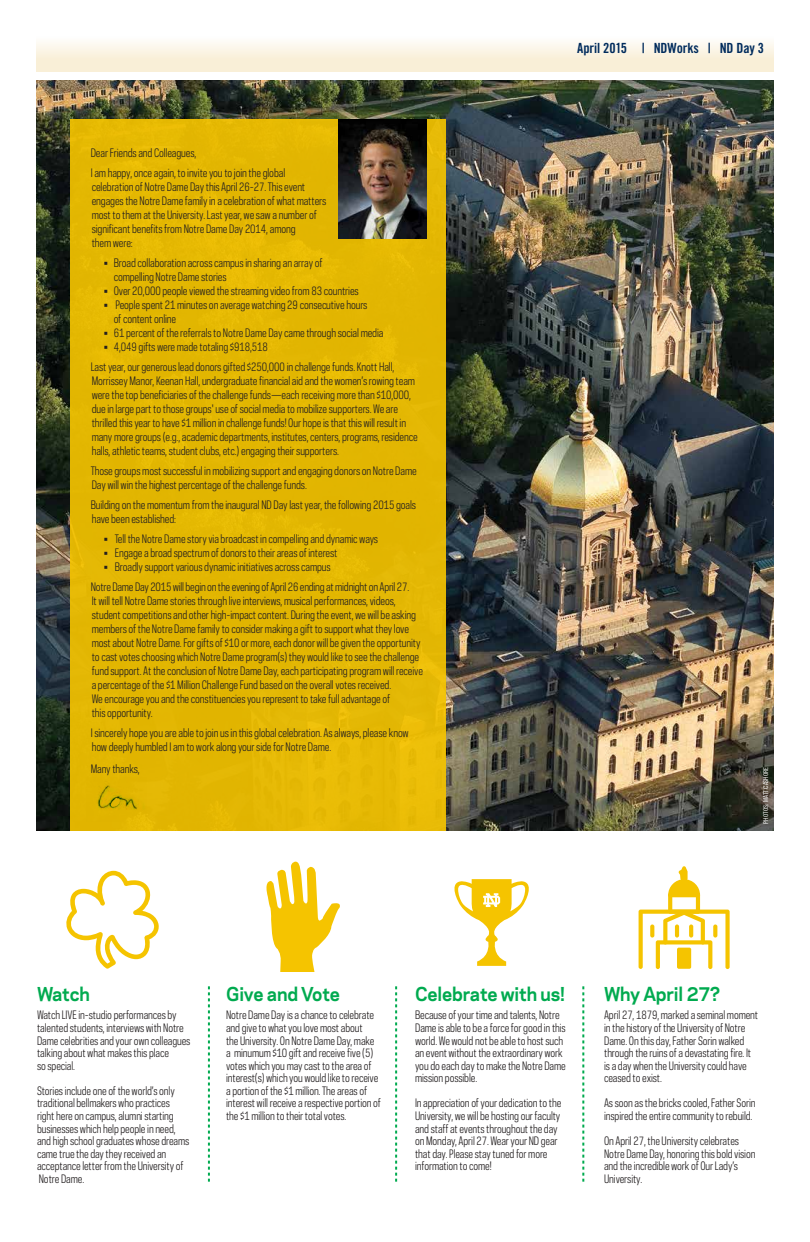
<style>
.page{position:relative;width:810px;height:1242px;background:#fff}
.page>*{position:absolute;margin:0;border:0;box-sizing:border-box;transform-origin:0 0}
.t1{font:700 18px "Galaxie Polaris";letter-spacing:-.01em;color:#00aa4f;scale:.95 1}
.t2{font:14px "Trade Gothic Bold Cond Twenty";letter-spacing:-.01em;color:#002b5c}
.t3{font:11px/14px "Galaxie Polaris Condensed";letter-spacing:-.01em;color:#231f20;scale:.95 1}
.t4{font:10.9px/12.6px "Galaxie Polaris Condensed";letter-spacing:-.01em;color:#231f20;scale:.95 1}
.t5{font:6.6px "Trade Gothic Cond Eighteen";color:#fff}
</style>
<div class="page">
<div style="left:36px;top:36px;width:738px;height:36px;background:linear-gradient(to bottom,#fdfcf9,#f8ecd0)"></div>
<img style="left:36px;top:80px;width:738px;height:751px">
<div style="left:71px;top:119px;width:375px;height:712px;background:#e2b602"></div>
<svg style="left:208px;top:986px;width:2px;height:196px"></svg>
<svg style="left:395px;top:986px;width:2px;height:196px"></svg>
<svg style="left:582px;top:986px;width:2px;height:196px"></svg>
<img style="left:338px;top:119px;width:89px;height:119px">
<svg style="left:66px;top:871px;width:93px;height:98px"></svg>
<svg style="left:266px;top:861px;width:74px;height:111px"></svg>
<svg style="left:454px;top:879px;width:75px;height:87px"></svg>
<svg style="left:639px;top:866px;width:91px;height:103px"></svg>
<hr style="left:675px;top:925px;width:4px;height:13px;background:#f5c400;border-radius:2px">
<svg style="left:650px;top:925px;width:4px;height:13px"></svg>
<svg style="left:713px;top:925px;width:4px;height:13px"></svg>
<svg style="left:689px;top:925px;width:4px;height:13px"></svg>
<img style="left:97px;top:785px;width:40px;height:25px">
<svg style="left:110px;top:797px;width:10px;height:10px"></svg>
<p class="t3" style="left:91px;top:142px;width:206px;line-height:20px">Dear Friends and Colleagues,<br>I am happy, once again, to invite you to join the global</p>
<p class="t3" style="left:92px;top:179px;width:249px">celebration of Notre Dame Day this April 26-27. This event engages the Notre Dame family in a celebration of what matters most to them at the University. Last year, we saw a number of significant benefits from Notre Dame Day 2014, among<br>them were:</p>
<p class="t3" style="left:114px;top:255px;width:221px;text-indent:-10px">• Broad collaboration across campus in sharing an array of compelling Notre Dame stories</p>
<p class="t3" style="left:104px;top:283px;width:270px">• Over 20,000 people viewed the streaming video from 83 countries</p>
<p class="t3" style="left:114px;top:297px;width:269px;text-indent:-10px">• People spent 21 minutes on average watching 29 consecutive hours of content online</p>
<p class="t3" style="left:104px;top:325px;width:296px">• 61 percent of the referrals to Notre Dame Day came through social media</p>
<p class="t3" style="left:91px;top:336px;width:321px;line-height:20px;text-indent:13px">• 4,049 gifts were made totaling $918,518<br>Last year, our generous lead donors gifted $250,000 in challenge funds. Knott Hall,</p>
<p class="t3" style="left:92px;top:373px;width:345px">Morrissey Manor, Keenan Hall, undergraduate financial aid and the women’s rowing team were the top beneficiaries of the challenge funds—each receiving more than $10,000, due in large part to those groups' use of social media to mobilize supporters. We are thrilled this year to have $1 million in challenge funds! Our hope is that this will result in many more groups (e.g., academic departments, institutes, centers, programs, residence halls, athletic teams, student clubs, etc.) engaging their supporters.</p>
<p class="t3" style="left:91px;top:463px;width:345px">Those groups most successful in mobilizing support and engaging donors on Notre Dame<br>Day will win the highest percentage of the challenge funds.</p>
<p class="t3" style="left:91px;top:497px;width:344px">Building on the momentum from the inaugural ND Day last year, the following 2015 goals have been established:</p>
<p class="t3" style="left:104px;top:531px;width:290px">• Tell the Notre Dame story via broadcast in compelling and dynamic ways</p>
<p class="t3" style="left:104px;top:545px;width:248px">• Engage a broad spectrum of donors to their areas of interest</p>
<p class="t3" style="left:91px;top:556px;width:337px;line-height:20px;text-indent:13px">• Broadly support various dynamic initiatives across campus<br>Notre Dame Day 2015 will begin on the evening of April 26 ending at midnight on April 27.</p>
<p class="t3" style="left:92px;top:593px;width:350px">It will tell Notre Dame stories through live interviews, musical performances, videos, student competitions and other high-impact content. During the event, we will be asking members of the Notre Dame family to consider making a gift to support what they love most about Notre Dame. For gifts of $10 or more, each donor will be given the opportunity to cast votes choosing which Notre Dame program(s) they would like to see the challenge fund support. At the conclusion of Notre Dame Day, each participating program will receive a percentage of the $1 Million Challenge Fund based on the overall votes received.<br>We encourage you and the constituencies you represent to take full advantage of<br>this opportunity.</p>
<p class="t3" style="left:91px;top:725px;width:336px">I sincerely hope you are able to join us in this global celebration. As always, please know how deeply humbled I am to work along your side for Notre Dame.</p>
<p class="t3" style="left:91px;top:761px;width:53px">Many thanks,</p>
<p class="t2" style="left:577px;top:40px;width:188px">April 2015 | NDWorks | ND Day 3</p>
<p class="t5" style="left:762px;top:824px;width:58px;rotate:-90deg">PHOTOS: MATT CASHORE</p>
<h1 class="t1" style="left:37px;top:980px;width:57px">Watch</h1>
<p class="t4" style="left:37px;top:1009px;width:163px">Watch LIVE in-studio performances by talented students, interviews with Notre Dame celebrities and your own colleagues talking about what makes this place<br>so special.</p>
<p class="t4" style="left:37px;top:1084px;width:162px">Stories include one of the world’s only traditional bellmakers who practices right here on campus, alumni starting businesses which help people in need, and high school graduates whose dreams came true the day they received an acceptance letter from the University of Notre Dame.</p>
<h1 class="t1" style="left:226px;top:980px;width:122px">Give and Vote</h1>
<p class="t4" style="left:226px;top:1009px;width:165px">Notre Dame Day is a chance to celebrate and give to what you love most about<br>the University. On Notre Dame Day, make a minumum $10 gift and receive five (5) votes which you may cast to the area of interest(s) which you would like to receive a portion of the $1 million. The areas of interest will receive a respective portion of the $1 million to their total votes.</p>
<h1 class="t1" style="left:415px;top:980px;width:159px">Celebrate with us!</h1>
<p class="t4" style="left:415px;top:1009px;width:160px">Because of your time and talents, Notre Dame is able to be a force for good in this world. We would not be able to host such an event without the extraordinary work you do each day to make the Notre Dame mission possible.</p>
<p class="t4" style="left:415px;top:1097px;width:156px">In appreciation of your dedication to the University, we will be hosting our faculty and staff at events throughout the day on Monday, April 27. Wear your ND gear that day. Please stay tuned for more information to come!</p>
<h1 class="t1" style="left:604px;top:980px;width:124px">Why April 27?</h1>
<p class="t4" style="left:604px;top:1009px;width:164px">April 27, 1879, marked a seminal moment in the history of the University of Notre Dame. On this day, Father Sorin walked through the ruins of a devastating fire. It is a day when the University could have ceased to exist.</p>
<p class="t4" style="left:604px;top:1097px;width:161px">As soon as the bricks cooled, Father Sorin inspired the entire community to rebuild.</p>
<p class="t4" style="left:604px;top:1135px;width:161px">On April 27, the University celebrates<br>Notre Dame Day, honoring this bold vision and the incredible work of Our Lady’s<br>University.</p>
</div>
